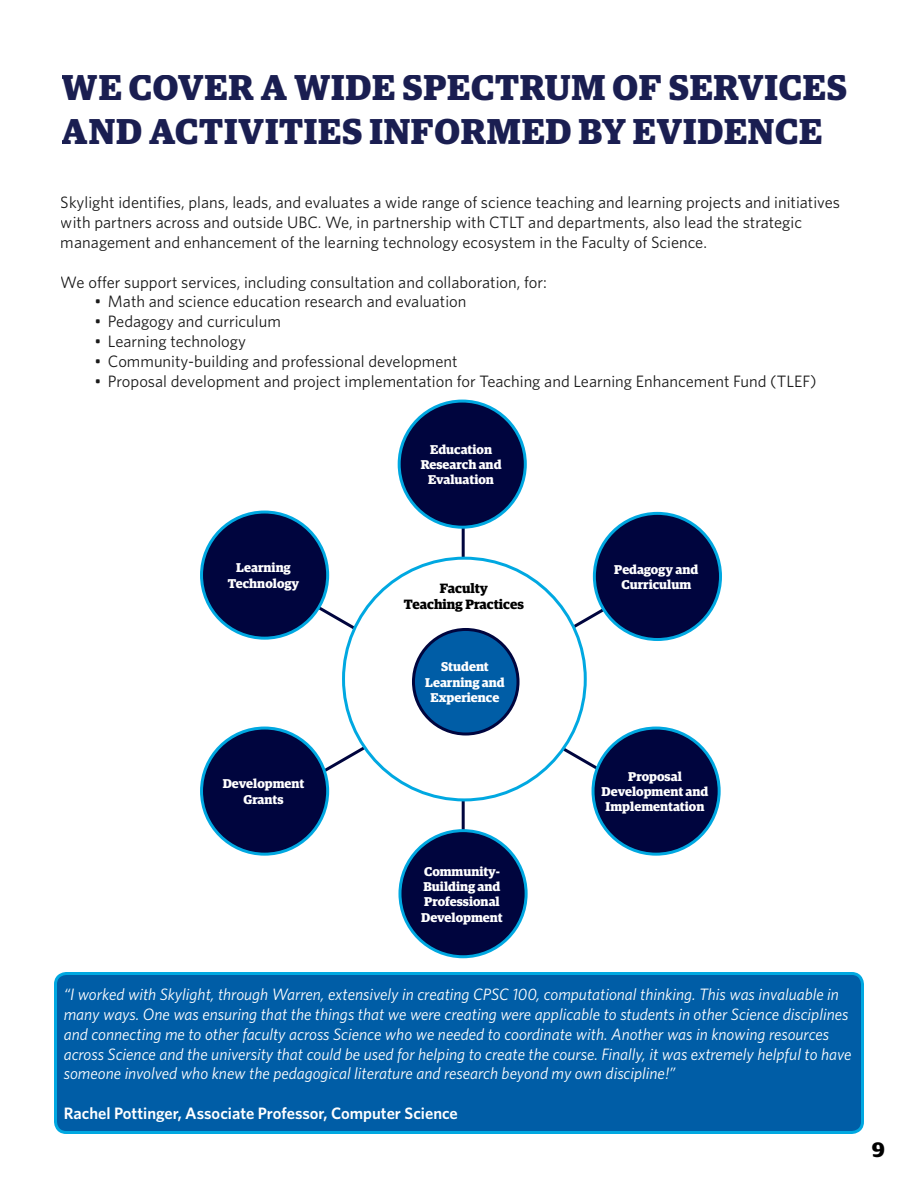
<style>
.page{position:relative;width:918px;height:1188px;background:#fff}
.page>*{position:absolute;margin:0;border:0;box-sizing:border-box;transform-origin:0 0}
.t1{font:700 36px/43.2px "Guardian Egyp";letter-spacing:.02em;color:#00053e}
.t2{font:700 21px "Guardian Egyp";color:#000}
.t3{font:16.5px/19.8px "Whitney";color:#000}
.t4{font:italic 16.5px/19.8px "Whitney";color:#fff}
.t5{font:600 16.5px "Whitney";color:#fff}
.t6{font:700 13.5px/16.2px "Guardian Egyp";color:#000;text-align:center}
.t7{font:700 12.75px/15.3px "Guardian Egyp";color:#fff;text-align:center}
</style>
<div class="page">
<svg style="left:254px;top:569px;width:418px;height:244px"></svg>
<hr style="left:462px;top:448px;width:3px;height:473px;background:#00053e">
<div style="left:344px;top:558px;width:241px;height:242px;background:#fff;border-radius:50%"></div>
<div style="left:413px;top:629px;width:105px;height:105px;background:#005da6;border-radius:50%"></div>
<div style="left:412px;top:628px;width:108px;height:108px;border:3px solid #00053e;border-radius:50%"></div>
<div style="left:400px;top:831px;width:126px;height:126px;background:#00053e;border-radius:50%"></div>
<div style="left:398px;top:829px;width:130px;height:129px;border:3px solid #00a8e1;border-radius:50%"></div>
<div style="left:399px;top:401px;width:126px;height:126px;background:#00053e;border-radius:50%"></div>
<div style="left:398px;top:400px;width:129px;height:129px;border:3px solid #00a8e1;border-radius:50%"></div>
<div style="left:594px;top:513px;width:127px;height:127px;background:#00053e;border-radius:50%"></div>
<div style="left:593px;top:512px;width:129px;height:129px;border:3px solid #00a8e1;border-radius:50%"></div>
<div style="left:593px;top:728px;width:126px;height:126px;background:#00053e;border-radius:50%"></div>
<div style="left:592px;top:727px;width:129px;height:129px;border:3px solid #00a8e1;border-radius:50%"></div>
<div style="left:202px;top:728px;width:126px;height:126px;background:#00053e;border-radius:50%"></div>
<div style="left:200px;top:727px;width:129px;height:129px;border:3px solid #00a8e1;border-radius:50%"></div>
<div style="left:202px;top:512px;width:126px;height:126px;background:#00053e;border-radius:50%"></div>
<div style="left:200px;top:511px;width:129px;height:129px;border:3px solid #00a8e1;border-radius:50%"></div>
<div style="left:56px;top:974px;width:806px;height:158px;background:#005da6;border-radius:11px"></div>
<div style="left:54px;top:972px;width:810px;height:162px;border:3px solid #00a8e1;border-radius:11px"></div>
<h1 class="t1" style="left:62px;top:63px;width:787px">WE COVER A WIDE SPECTRUM OF SERVICES<br>AND ACTIVITIES INFORMED BY EVIDENCE</h1>
<p class="t3" style="left:61px;top:192px;width:781px">Skylight identifies, plans, leads, and evaluates a wide range of science teaching and learning projects and initiatives with partners across and outside UBC. We, in partnership with CTLT and departments, also lead the strategic management and enhancement of the learning technology ecosystem in the Faculty of Science.</p>
<p class="t3" style="left:61px;top:272px;width:488px">We offer support services, including consultation and collaboration, for:</p>
<p class="t3" style="left:94px;top:291px;width:374px">• Math and science education research and evaluation</p>
<p class="t3" style="left:94px;top:311px;width:188px">• Pedagogy and curriculum</p>
<p class="t3" style="left:94px;top:331px;width:153px">• Learning technology</p>
<p class="t3" style="left:94px;top:351px;width:365px">• Community-building and professional development</p>
<p class="t3" style="left:94px;top:371px;width:724px">• Proposal development and project implementation for Teaching and Learning Enhancement Fund (TLEF)</p>
<p class="t7" style="left:421px;top:441px;width:82px">Education<br>Research and<br>Evaluation</p>
<p class="t7" style="left:228px;top:559px;width:73px">Learning<br>Technology</p>
<p class="t6" style="left:404px;top:579px;width:122px">Faculty<br>Teaching Practices</p>
<p class="t7" style="left:425px;top:658px;width:81px">Student<br>Learning and<br>Experience</p>
<p class="t7" style="left:614px;top:560px;width:86px">Pedagogy and<br>Curriculum</p>
<p class="t7" style="left:223px;top:775px;width:83px">Development<br>Grants</p>
<p class="t7" style="left:421px;top:862px;width:83px;text-align:left">Community-<br>Building and<br>Professional<br>Development</p>
<p class="t7" style="left:602px;top:767px;width:108px">Proposal<br>Development and<br>Implementation</p>
<p class="t4" style="left:64px;top:984px;width:789px">“I worked with Skylight, through Warren, extensively in creating CPSC 100, computational thinking. This was invaluable in many ways. One was ensuring that the things that we were creating were applicable to students in other Science disciplines and connecting me to other faculty across Science who we needed to coordinate with. Another was in knowing resources across Science and the university that could be used for helping to create the course. Finally, it was extremely helpful to have someone involved who knew the pedagogical literature and research beyond my own discipline!”</p>
<p class="t5" style="left:64px;top:1102px;width:396px">Rachel Pottinger, Associate Professor, Computer Science</p>
<p class="t2" style="left:872px;top:1133px;width:15px">9</p>
</div>
